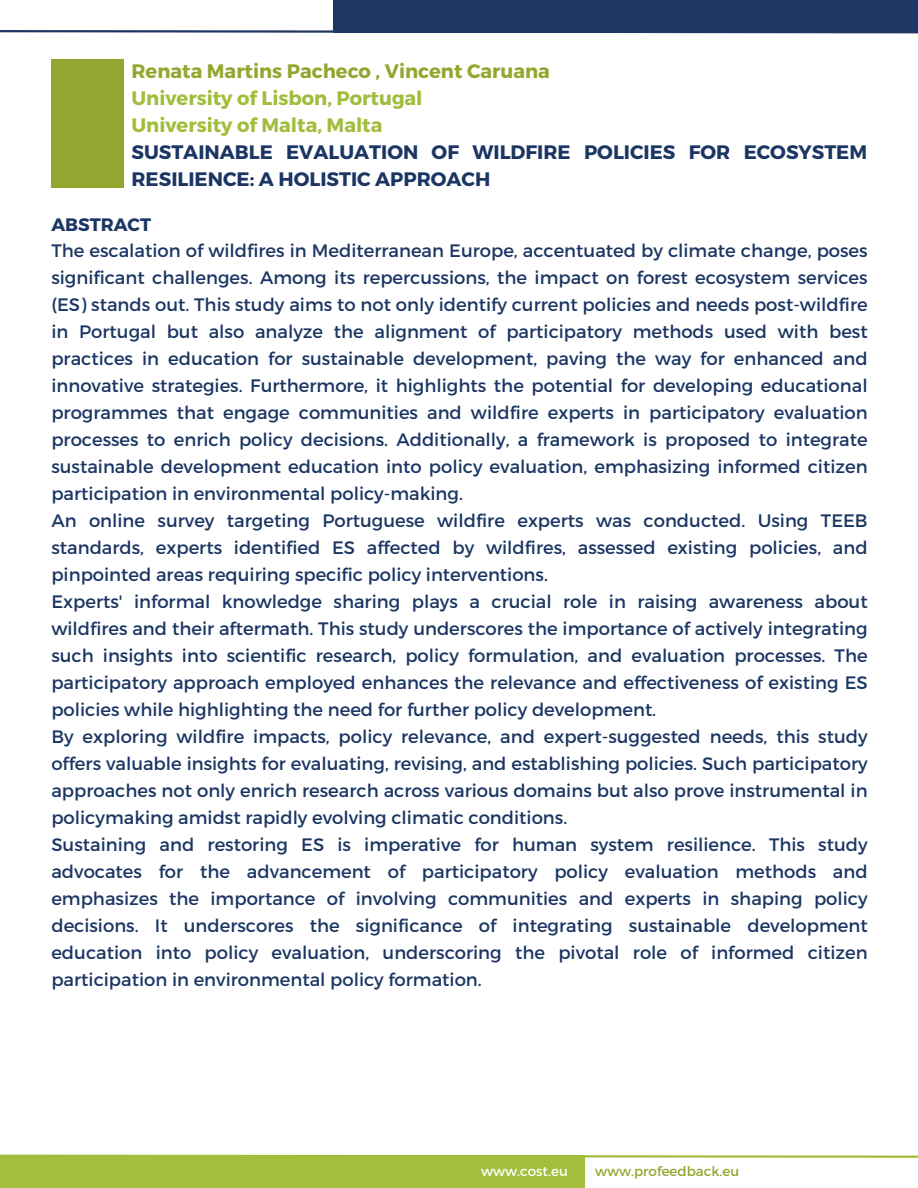
<style>
.page{position:relative;width:918px;height:1188px;background:#fff}
.page>*{position:absolute;margin:0;border:0;box-sizing:border-box;transform-origin:0 0}
.t1{font:700 19.5px/27px "Montserrat";color:#1b3663}
.t2{font:18px/27px "Montserrat";color:#1b3663}
.t3{font:13.5px "Montserrat";color:#92a730}
.t4{font:13.5px "Montserrat";color:#fff}
.s1{color:#92a730}
.s2{color:#a2bc3c}
.s3{font-weight:700}
</style>
<div class="page">
<div style="left:0;top:1156px;width:584px;height:32px;background:#a3bd3c"></div>
<svg style="left:0;top:1154px;width:918px;height:5px"></svg>
<div style="left:334px;top:0;width:584px;height:32px;background:#1d3663"></div>
<svg style="left:0;top:29px;width:918px;height:5px"></svg>
<div style="left:51px;top:59px;width:72px;height:128px;background:#92a730"></div>
<p class="t1" style="left:132px;top:56px;width:737px"><span class="s1">Renata Martins Pacheco , Vincent Caruana<br></span><span class="s2">University of Lisbon, Portugal<br>University of Malta, Malta<br></span>SUSTAINABLE EVALUATION OF WILDFIRE POLICIES FOR ECOSYSTEM RESILIENCE: A HOLISTIC APPROACH</p>
<h1 class="t2" style="left:51px;top:210px;width:818px"><span class="s3">ABSTRACT<br></span>The escalation of wildfires in Mediterranean Europe, accentuated by climate change, poses significant challenges. Among its repercussions, the impact on forest ecosystem services (ES) stands out. This study aims to not only identify current policies and needs post-wildfire in Portugal but also analyze the alignment of participatory methods used with best practices in education for sustainable development, paving the way for enhanced and innovative strategies. Furthermore, it highlights the potential for developing educational programmes that engage communities and wildfire experts in participatory evaluation processes to enrich policy decisions. Additionally, a framework is proposed to integrate sustainable development education into policy evaluation, emphasizing informed citizen participation in environmental policy-making.<br>An online survey targeting Portuguese wildfire experts was conducted. Using TEEB standards, experts identified ES affected by wildfires, assessed existing policies, and pinpointed areas requiring specific policy interventions.<br>Experts' informal knowledge sharing plays a crucial role in raising awareness about wildfires and their aftermath. This study underscores the importance of actively integrating such insights into scientific research, policy formulation, and evaluation processes. The participatory approach employed enhances the relevance and effectiveness of existing ES policies while highlighting the need for further policy development.<br>By exploring wildfire impacts, policy relevance, and expert-suggested needs, this study offers valuable insights for evaluating, revising, and establishing policies. Such participatory approaches not only enrich research across various domains but also prove instrumental in policymaking amidst rapidly evolving climatic conditions.<br>Sustaining and restoring ES is imperative for human system resilience. This study advocates for the advancement of participatory policy evaluation methods and emphasizes the importance of involving communities and experts in shaping policy decisions. It underscores the significance of integrating sustainable development education into policy evaluation, underscoring the pivotal role of informed citizen participation in environmental policy formation.</h1>
<h2 class="t4" style="left:481px;top:1163px;width:88px">www.cost.eu</h2>
<p class="t3" style="left:595px;top:1163px;width:146px">www.profeedback.eu</p>
</div>
